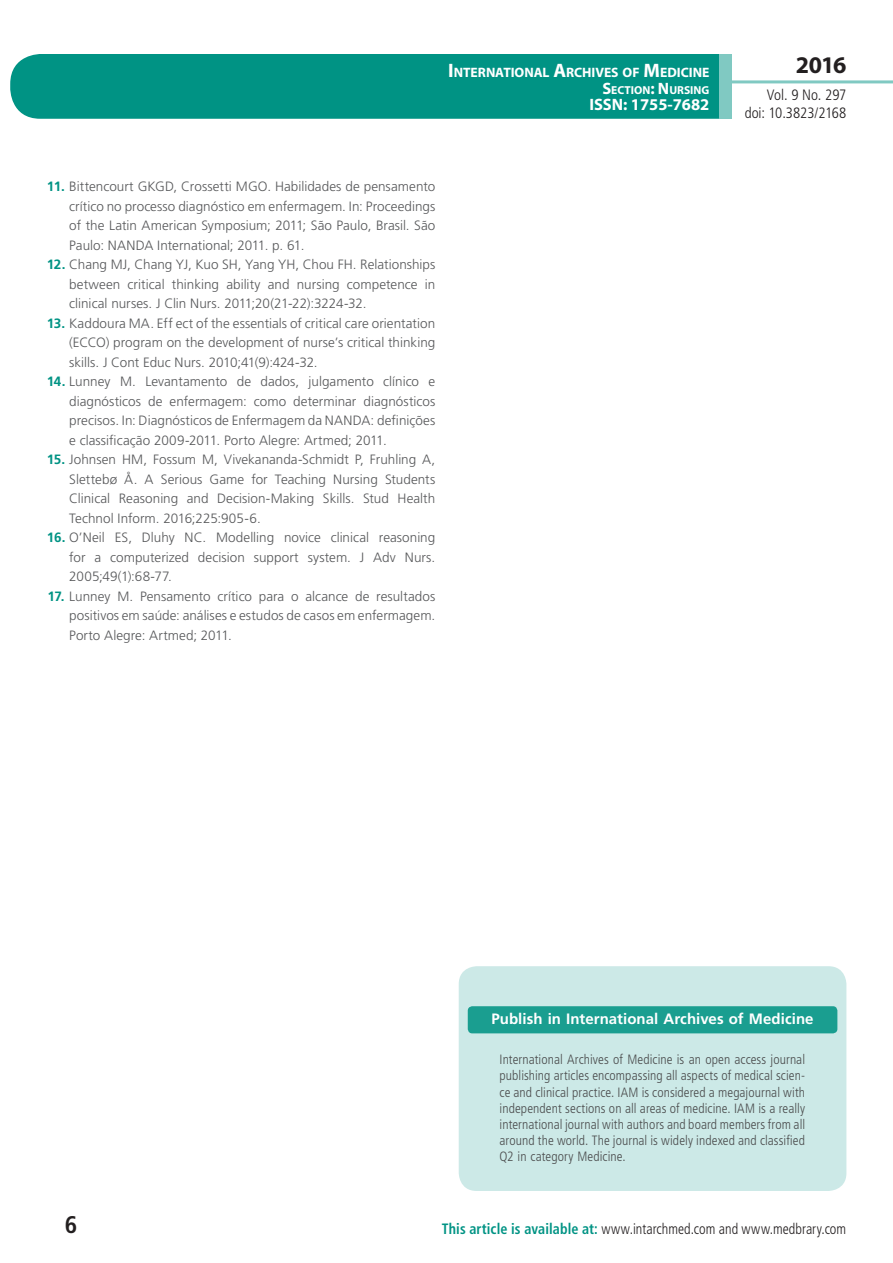
<style>
.page{position:relative;width:893px;height:1263px;background:#fff}
.page>*{position:absolute;margin:0;border:0;box-sizing:border-box;transform-origin:0 0}
.t1{font:700 24px "Myriad Pro";color:#231f20}
.t2{font:700 condensed 24px "Frutiger LT Std";color:#231f20}
.t3{font:700 16.5px "Myriad Pro";color:#fff}
.t4{font:300 condensed 15px "Frutiger LT Std";letter-spacing:.005em;color:#231f20;scale:.94 1}
.t5{font:700 15px "Frutiger LT Std";letter-spacing:.005em;color:#fff}
.t6{font:300 condensed 15px/18px "Frutiger LT Std";letter-spacing:.005em;color:#231f20;text-align:right}
.t7{font:700 13.65px "Myriad Pro";letter-spacing:-.005em;color:#fff}
.t8{font:300 13.5px/19.5px "Frutiger LT Std";color:#57585a;text-align:justify}
.t9{font:300 condensed 13.5px/16.2px "Frutiger LT Std";letter-spacing:.01em;color:#4b4c4d;text-align:justify}
.t10{font:700 11.55px "Myriad Pro";color:#fff}
.s1{font-size:19.5px}
.s2{font-size:16.5px}
.s3{font-weight:700;color:#009384}
</style>
<div class="page">
<div style="left:10px;top:54px;width:775px;height:65px;background:#009384;border-radius:30px"></div>
<div style="left:732px;top:0;width:161px;height:157px;background:#fff"></div>
<hr style="left:730px;top:80px;width:163px;height:3px;background:#80c9c2">
<div style="left:719px;top:54px;width:13px;height:65px;background:#80c9c2"></div>
<div style="left:459px;top:966px;width:387px;height:225px;background:#cce9e7;border-radius:18px"></div>
<div style="left:468px;top:1006px;width:369px;height:27px;background:#1a9e90;border-radius:4px"></div>
<p class="t7" style="left:448px;top:64px;width:263px"><span class="s1">I</span>NTERNATIONAL <span class="s1">A</span>RCHIVES OF <span class="s1">M</span>EDICINE</p>
<p class="t10" style="left:602px;top:82px;width:109px"><span class="s2">S</span>ECTION<span class="s2">: N</span> URSING</p>
<p class="t3" style="left:589px;top:94px;width:122px">ISSN: 1755-7682</p>
<p class="t8" style="left:69px;top:177px;width:368px;text-indent:-22px"><span class="s3">11.</span> Bittencourt GKGD, Crossetti MGO. Habilidades de pensamento crítico no processo diagnóstico em enfermagem. In: Proceedings of the Latin American Symposium; 2011; São Paulo, Brasil. São Paulo: NANDA International; 2011. p. 61.</p>
<p class="t8" style="left:69px;top:255px;width:368px;text-indent:-23px"><span class="s3">12.</span> Chang MJ, Chang YJ, Kuo SH, Yang YH, Chou FH. Relationships between critical thinking ability and nursing competence in clinical nurses. J Clin Nurs. 2011;20(21-22):3224-32.</p>
<p class="t8" style="left:69px;top:314px;width:368px;text-indent:-22px"><span class="s3">13.</span> Kaddoura MA. Eff ect of the essentials of critical care orientation (ECCO) program on the development of nurse’s critical thinking skills. J Cont Educ Nurs. 2010;41(9):424-32.</p>
<p class="t8" style="left:69px;top:372px;width:368px;text-indent:-23px"><span class="s3">14.</span> Lunney M. Levantamento de dados, julgamento clínico e diagnósticos de enfermagem: como determinar diagnósticos precisos. In: Diagnósticos de Enfermagem da NANDA: definições e classificação 2009-2011. Porto Alegre: Artmed; 2011.</p>
<p class="t8" style="left:69px;top:450px;width:368px;text-indent:-23px"><span class="s3">15.</span> Johnsen HM, Fossum M, Vivekananda-Schmidt P, Fruhling A, Slettebø Å. A Serious Game for Teaching Nursing Students Clinical Reasoning and Decision-Making Skills. Stud Health Technol Inform. 2016;225:905-6.</p>
<p class="t8" style="left:69px;top:528px;width:368px;text-indent:-23px"><span class="s3">16.</span> O’Neil ES, Dluhy NC. Modelling novice clinical reasoning for a computerized decision support system. J Adv Nurs.<br>2005;49(1):68-77.</p>
<p class="t8" style="left:69px;top:587px;width:368px;text-indent:-22px"><span class="s3">17.</span> Lunney M. Pensamento crítico para o alcance de resultados positivos em saúde: análises e estudos de casos em enfermagem.<br>Porto Alegre: Artmed; 2011.</p>
<h1 class="t1" style="left:796px;top:49px;width:52px">2016</h1>
<p class="t6" style="left:745px;top:86px;width:103px">Vol. 9 No. 297 doi: 10.3823/2168</p>
<p class="t5" style="left:491px;top:1010px;width:324px">Publish in International Archives of Medicine</p>
<p class="t9" style="left:500px;top:1052px;width:307px">International Archives of Medicine is an open access journal publishing articles encompassing all aspects of medical scien&shy;ce and clinical practice. IAM is considered a megajournal with independent sections on all areas of medicine. IAM is a really international journal with authors and board members from all around the world. The journal is widely indexed and classified Q2 in category Medicine.</p>
<h1 class="t2" style="left:65px;top:1210px;width:14px">6</h1>
<p class="t4" style="left:442px;top:1220px;width:432px"><span class="s3">This article is available at:</span> www.intarchmed.com and www.medbrary.com</p>
</div>
